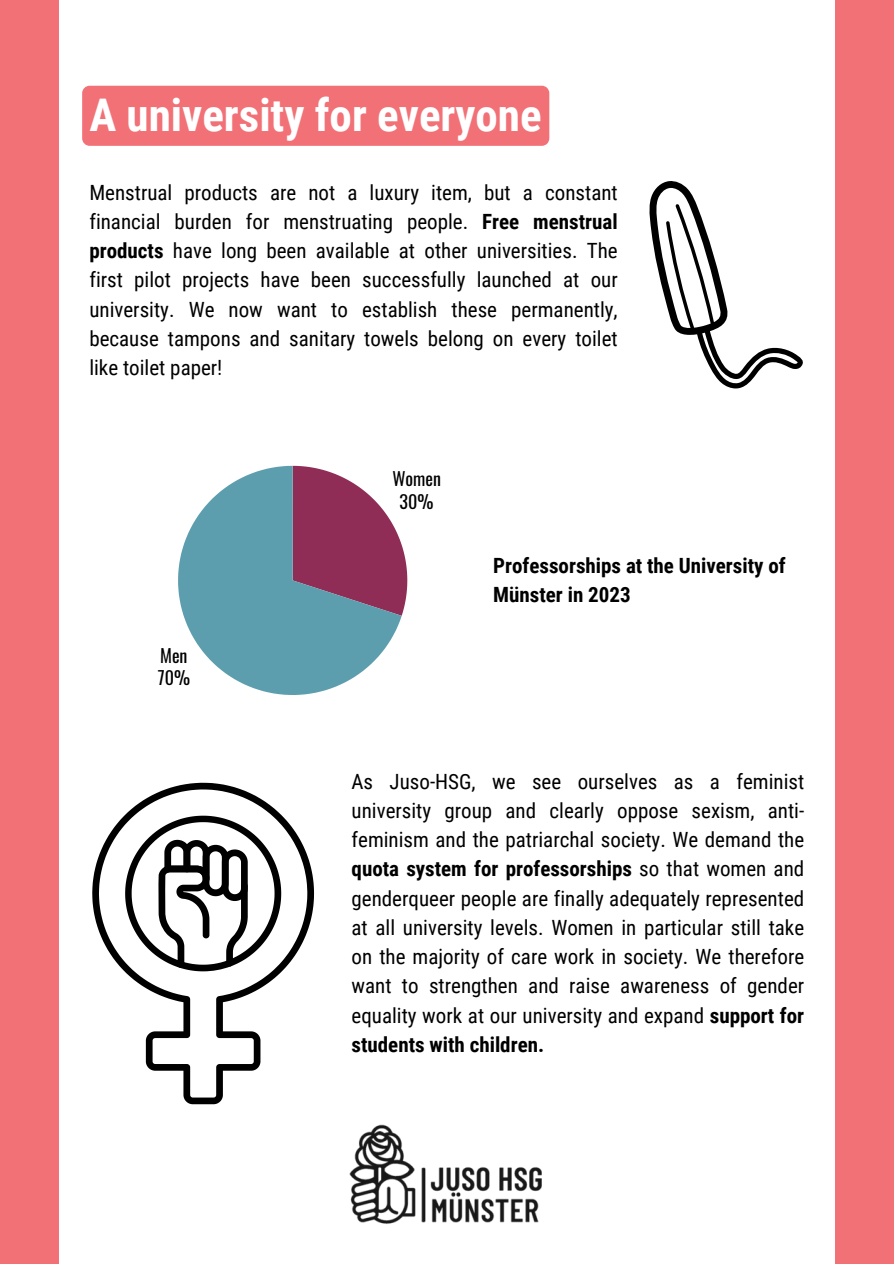
<style>
.page{position:relative;width:894px;height:1264px;background:#fff}
.page>*{position:absolute;margin:0;border:0;box-sizing:border-box;transform-origin:0 0}
.t1{font:700 45px "Roboto Condensed";color:#fff}
.t2{font:21px/29.2px "Roboto Condensed";color:#000;text-align:justify}
.t3{font:700 21px/29.2px "Roboto Condensed";color:#000}
.t4{font:18px/22.8px "Oswald";color:#000}
.s1{font-weight:700}
</style>
<div class="page">
<div style="left:0;top:0;width:59px;height:1263px;background:#f17176"></div>
<div style="left:834px;top:0;width:59px;height:1263px;background:#f17176"></div>
<img style="left:349px;top:1124px;width:193px;height:100px">
<svg style="left:649px;top:181px;width:154px;height:207px"></svg>
<svg style="left:92px;top:782px;width:222px;height:322px"></svg>
<svg style="left:125px;top:815px;width:156px;height:156px"></svg>
<div style="left:82px;top:86px;width:467px;height:60px;background:#f17176"></div>
<svg style="left:401px;top:543px;width:6px;height:73px"></svg>
<svg style="left:178px;top:466px;width:223px;height:229px;fill:#5c9ead"></svg>
<p class="t1" style="left:89px;top:89px;width:453px">A university for everyone</p>
<p class="t2" style="left:89px;top:178px;width:529px">Menstrual products are not a luxury item, but a constant financial burden for menstruating people. <span class="s1">Free menstrual products</span> have long been available at other universities. The first pilot projects have been successfully launched at our university. We now want to establish these permanently, because tampons and sanitary towels belong on every toilet like toilet paper!</p>
<p class="t4" style="left:158px;top:643px;width:34px">Men<br>70%</p>
<p class="t4" style="left:392px;top:466px;width:50px;text-align:center">Women<br>30%</p>
<p class="t3" style="left:493px;top:550px;width:294px">Professorships at the University of<br>Münster in 2023</p>
<h2 class="t2" style="left:351px;top:766px;width:454px">As Juso-HSG, we see ourselves as a feminist university group and clearly oppose sexism, anti&shy;feminism and the patriarchal society. We demand the <span class="s1">quota system for professorships</span> so that women and genderqueer people are finally adequately represented at all university levels. Women in particular still take on the majority of care work in society. We therefore want to strengthen and raise awareness of gender equality work at our university and expand <span class="s1">support for students with children.</span></h2>
</div>
